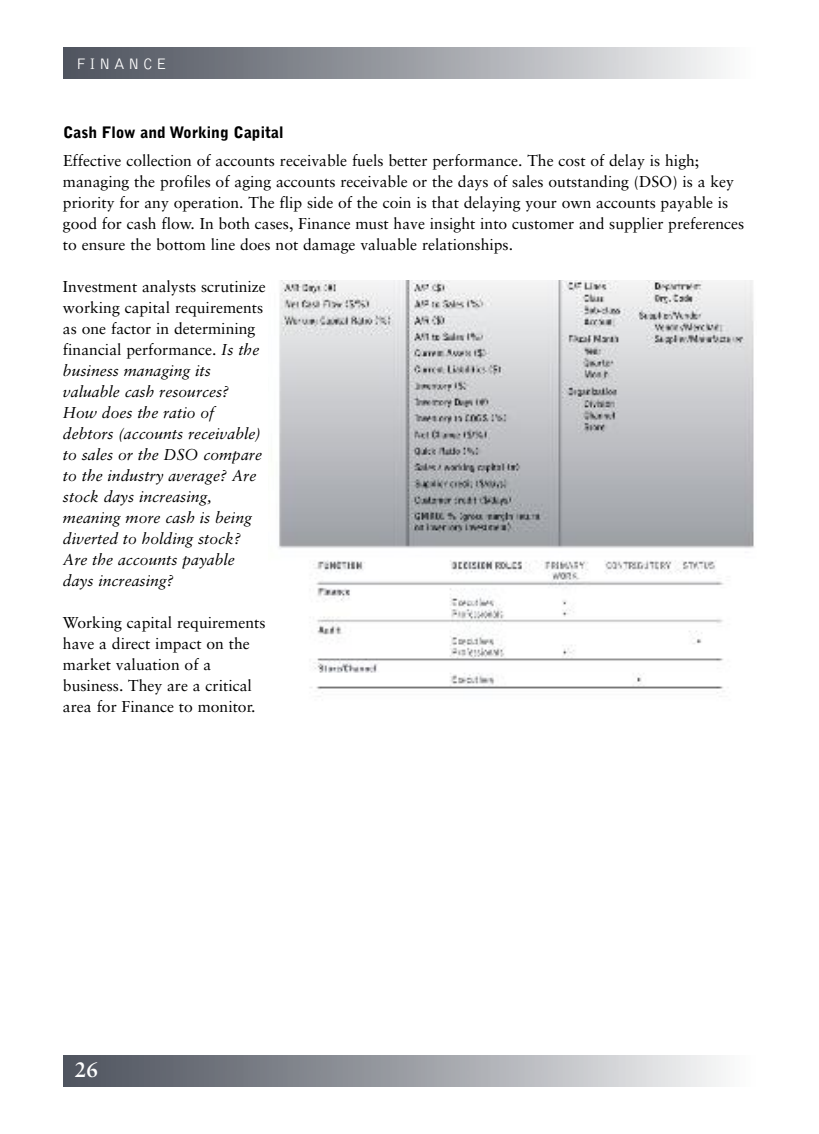
<style>
.page{position:relative;width:819px;height:1134px;background:#fff}
.page>*{position:absolute;margin:0;border:0;box-sizing:border-box;transform-origin:0 0}
.t1{font:700 21px "Sabon";color:#fff}
.t2{font:15.75px/21px "Sabon";color:#000}
.t3{font:italic 15.75px/21px "Sabon";color:#000}
.t4{font:900 15.75px "Bell Gothic";color:#000}
.t5{font:300 15.75px "Bell Gothic";letter-spacing:.22em;color:#fff}
.s1{font-style:normal}
</style>
<div class="page">
<img style="left:63px;top:47px;width:658px;height:32px">
<img style="left:63px;top:1055px;width:658px;height:32px">
<img style="left:279px;top:280px;width:475px;height:414px">
<p class="t5" style="left:77px;top:58px;width:92px">FINANCE</p>
<p class="t4" style="left:63px;top:126px;width:222px">Cash Flow and Working Capital</p>
<p class="t2" style="left:63px;top:151px;width:683px">Effective collection of accounts receivable fuels better performance. The cost of delay is high; managing the profiles of aging accounts receivable or the days of sales outstanding (DSO) is a key priority for any operation. The flip side of the coin is that delaying your own accounts payable is good for cash flow. In both cases, Finance must have insight into customer and supplier preferences to ensure the bottom line does not damage valuable relationships.</p>
<p class="t3" style="left:63px;top:277px;width:204px"><span class="s1">Investment analysts scrutinize working capital requirements as one factor in determining financial performance.</span> Is the business managing its valuable cash resources?<br>How does the ratio of debtors (accounts receivable) to sales or the DSO compare to the industry average? Are stock days increasing, meaning more cash is being diverted to holding stock?<br>Are the accounts payable days increasing?</p>
<p class="t2" style="left:63px;top:613px;width:204px">Working capital requirements have a direct impact on the market valuation of a business. They are a critical area for Finance to monitor.</p>
<h1 class="t1" style="left:75px;top:1061px;width:25px">26</h1>
</div>
